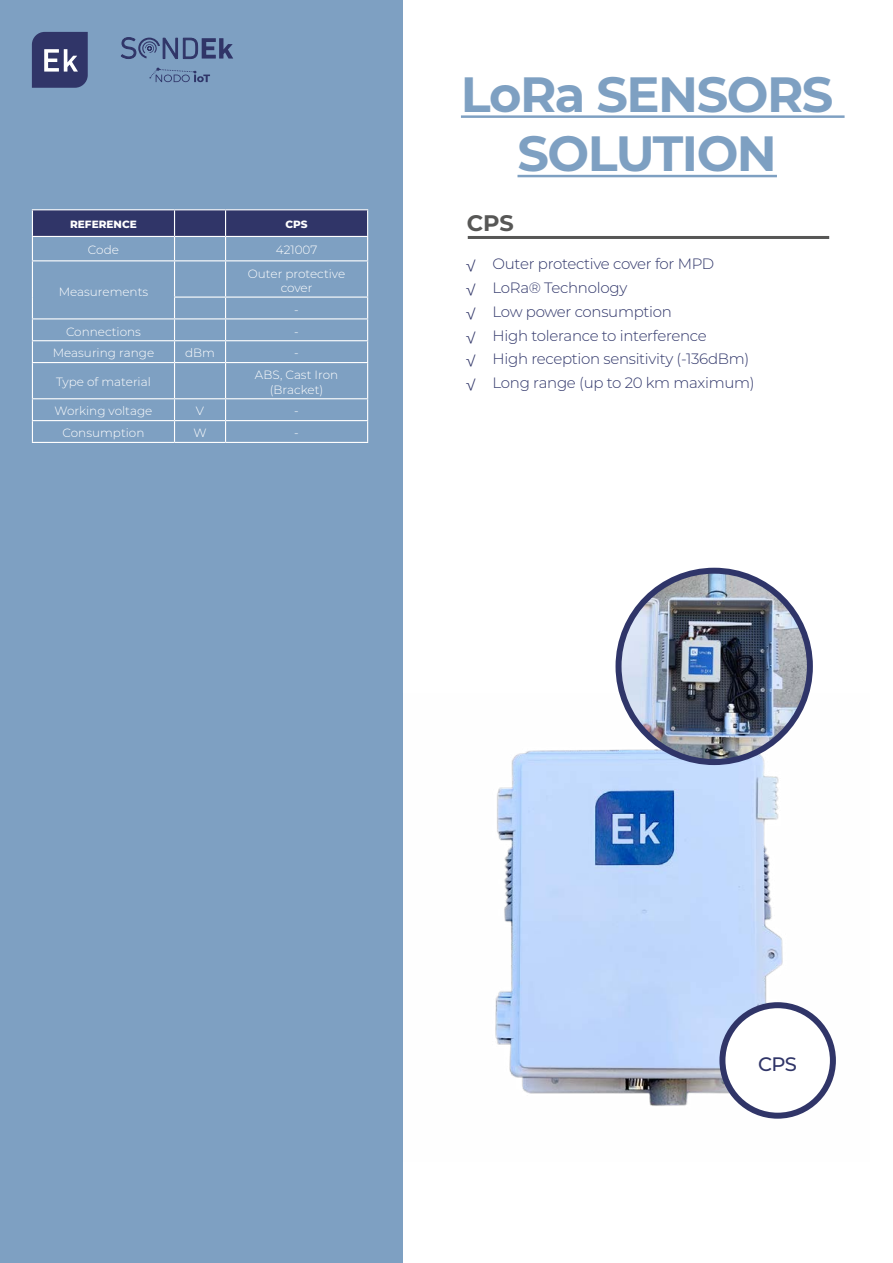
<style>
.page{position:relative;width:893px;height:1263px;background:#fff}
.page>*{position:absolute;margin:0;border:0;box-sizing:border-box;transform-origin:0 0}
.t1{font:700 49.5px/59.4px "Montserrat";letter-spacing:-.03em;color:#7ea0c2;text-align:center}
.t2{font:700 22.5px "Montserrat";color:#575756}
.t3{font:500 19.5px "Montserrat";color:#303568}
.t4{font:300 15px/23.7px "Montserrat";letter-spacing:-.02em;color:#2f3569}
.t5{font:300 12px/14.4px "Montserrat";color:#fff;text-align:center}
.t6{font:800 10.5px "Montserrat";color:#fff}
.s1{font-weight:400;font-size:12.75px;color:#303568}
</style>
<div class="page">
<div style="left:0;top:0;width:402px;height:1263px;background:#7ea0c2"></div>
<hr style="left:468px;top:236px;width:361px;height:3px;background:#575756">
<svg style="left:32px;top:32px;width:56px;height:56px;background:#494e7b"></svg>
<svg style="left:121px;top:37px;width:112px;height:22px"></svg>
<svg style="left:149px;top:68px;width:61px;height:14px"></svg>
<img style="left:402px;top:693px;width:434px;height:468px">
<div style="left:722px;top:1005px;width:111px;height:111px;background:#fff;border-radius:50%"></div>
<div style="left:719px;top:1002px;width:117px;height:117px;border:6px solid #303568;border-radius:50%"></div>
<div style="left:32px;top:210px;width:143px;height:26px;background:#303568"></div>
<hr style="left:32px;top:209px;width:143px;height:1px;background:#fff">
<hr style="left:32px;top:236px;width:143px;height:1px;background:#fff">
<svg style="left:32px;top:210px;width:1px;height:50px"></svg>
<hr style="left:32px;top:260px;width:143px;height:1px;background:#fff">
<hr style="left:32px;top:261px;width:1px;height:36px;background:#fff">
<hr style="left:174px;top:261px;width:1px;height:35px;background:#fff">
<hr style="left:32px;top:318px;width:143px;height:1px;background:#fff">
<hr style="left:175px;top:209px;width:51px;height:1px;background:#fff">
<hr style="left:226px;top:209px;width:142px;height:1px;background:#fff">
<svg style="left:174px;top:210px;width:194px;height:50px"></svg>
<hr style="left:175px;top:260px;width:51px;height:1px;background:#fff">
<hr style="left:226px;top:260px;width:142px;height:1px;background:#fff">
<hr style="left:225px;top:261px;width:1px;height:35px;background:#fff">
<hr style="left:367px;top:261px;width:1px;height:35px;background:#fff">
<hr style="left:174px;top:296px;width:52px;height:2px;background:#fff">
<hr style="left:226px;top:296px;width:142px;height:2px;background:#fff">
<hr style="left:175px;top:318px;width:51px;height:1px;background:#fff">
<hr style="left:226px;top:318px;width:142px;height:1px;background:#fff">
<hr style="left:32px;top:340px;width:143px;height:1px;background:#fff">
<svg style="left:32px;top:297px;width:1px;height:65px"></svg>
<hr style="left:175px;top:340px;width:51px;height:1px;background:#fff">
<svg style="left:174px;top:298px;width:1px;height:64px"></svg>
<hr style="left:226px;top:340px;width:142px;height:1px;background:#fff">
<svg style="left:225px;top:298px;width:1px;height:64px"></svg>
<svg style="left:367px;top:298px;width:1px;height:64px"></svg>
<hr style="left:32px;top:362px;width:143px;height:1px;background:#fff">
<hr style="left:32px;top:363px;width:1px;height:35px;background:#fff">
<hr style="left:175px;top:362px;width:51px;height:1px;background:#fff">
<hr style="left:174px;top:363px;width:1px;height:35px;background:#fff">
<hr style="left:226px;top:362px;width:142px;height:1px;background:#fff">
<hr style="left:225px;top:363px;width:1px;height:35px;background:#fff">
<hr style="left:367px;top:363px;width:1px;height:35px;background:#fff">
<hr style="left:32px;top:398px;width:143px;height:1px;background:#fff">
<hr style="left:175px;top:398px;width:51px;height:1px;background:#fff">
<hr style="left:226px;top:398px;width:142px;height:1px;background:#fff">
<hr style="left:32px;top:420px;width:143px;height:1px;background:#fff">
<svg style="left:32px;top:399px;width:1px;height:43px"></svg>
<hr style="left:175px;top:420px;width:51px;height:1px;background:#fff">
<svg style="left:174px;top:399px;width:1px;height:43px"></svg>
<hr style="left:226px;top:420px;width:142px;height:1px;background:#fff">
<svg style="left:225px;top:399px;width:1px;height:43px"></svg>
<svg style="left:367px;top:399px;width:1px;height:43px"></svg>
<hr style="left:32px;top:442px;width:143px;height:1px;background:#fff">
<hr style="left:175px;top:442px;width:51px;height:1px;background:#fff">
<hr style="left:226px;top:442px;width:142px;height:1px;background:#fff">
<img style="left:618px;top:571px;width:192px;height:191px;border-radius:96px">
<div style="left:615px;top:568px;width:198px;height:197px;border:6px solid #2f3569;border-radius:50%"></div>
<hr style="left:461px;top:115px;width:384px;height:3px;background:#7ea0c2">
<hr style="left:517px;top:175px;width:260px;height:2px;background:#7ea0c2">
<p class="t6" style="left:70px;top:217px;width:68px">REFERENCE</p>
<p class="t6" style="left:285px;top:217px;width:24px">CPS</p>
<p class="t5" style="left:88px;top:243px;width:33px">Code</p>
<p class="t5" style="left:276px;top:243px;width:43px">421007</p>
<p class="t5" style="left:59px;top:284px;width:91px">Measurements</p>
<p class="t5" style="left:248px;top:266px;width:99px">Outer protective cover</p>
<p class="t5" style="left:294px;top:302px;width:6px">-</p>
<p class="t5" style="left:66px;top:324px;width:76px">Connections</p>
<p class="t5" style="left:294px;top:324px;width:6px">-</p>
<p class="t5" style="left:53px;top:346px;width:103px">Measuring range</p>
<p class="t5" style="left:185px;top:346px;width:31px">dBm</p>
<p class="t5" style="left:294px;top:346px;width:6px">-</p>
<p class="t5" style="left:56px;top:375px;width:96px">Type of material</p>
<p class="t5" style="left:255px;top:367px;width:85px">ABS, Cast Iron (Bracket)</p>
<p class="t5" style="left:55px;top:404px;width:99px">Working voltage</p>
<p class="t5" style="left:196px;top:404px;width:10px">V</p>
<p class="t5" style="left:294px;top:404px;width:6px">-</p>
<p class="t5" style="left:63px;top:425px;width:83px">Consumption</p>
<p class="t5" style="left:193px;top:425px;width:15px">W</p>
<p class="t5" style="left:294px;top:425px;width:6px">-</p>
<h1 class="t1" style="left:461px;top:62px;width:374px">LoRa SENSORS<br>SOLUTION</h1>
<h2 class="t2" style="left:467px;top:207px;width:49px">CPS</h2>
<p class="t4" style="left:466px;top:252px;width:290px"><span class="s1">√</span> Outer protective cover for MPD<br><span class="s1">√</span> LoRa® Technology<br><span class="s1">√</span> Low power consumption<br><span class="s1">√</span> High tolerance to interference<br><span class="s1">√</span> High reception sensitivity (-136dBm) <span class="s1">√</span> Long range (up to 20 km maximum)</p>
<h3 class="t3" style="left:758px;top:1050px;width:40px">CPS</h3>
</div>
